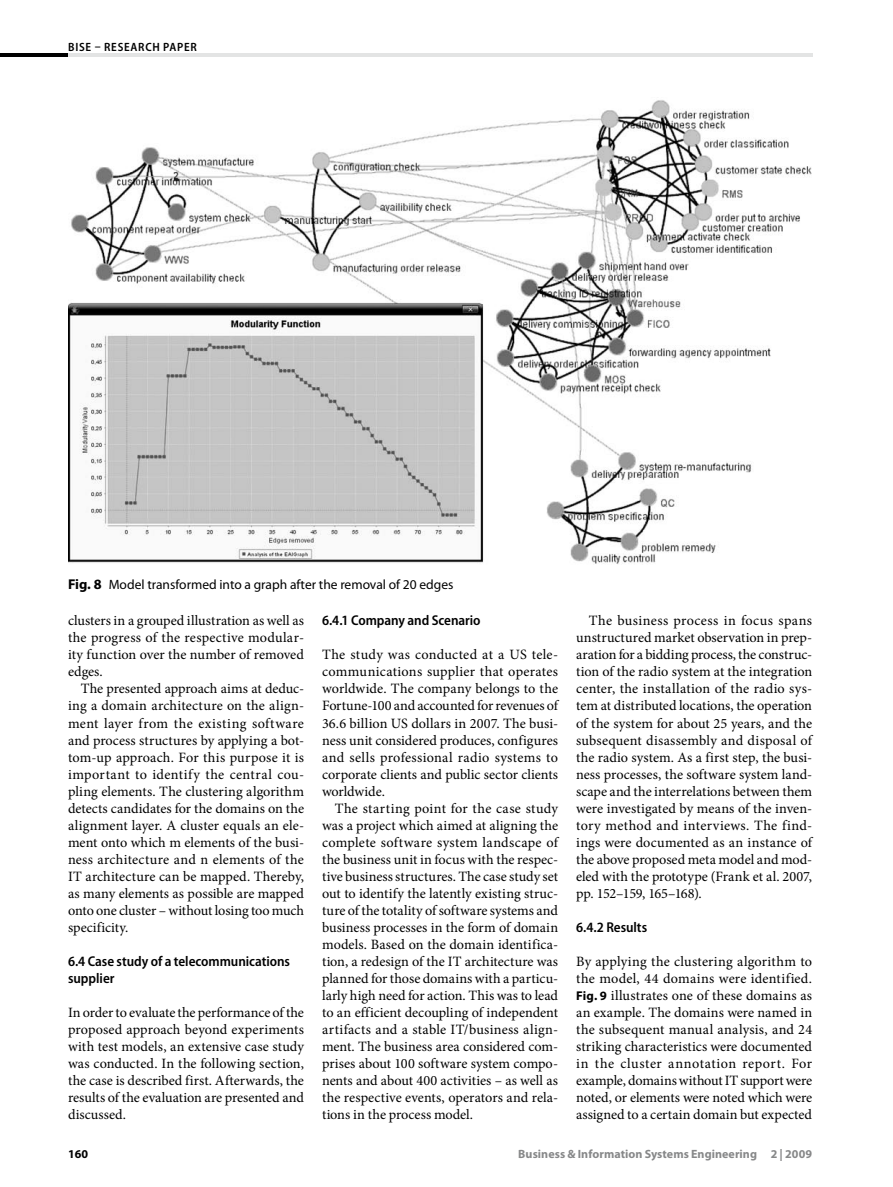
<style>
.page{position:relative;width:893px;height:1187px;background:#fff}
.page>*{position:absolute;margin:0;border:0;box-sizing:border-box;transform-origin:0 0}
.acg_grundtext{font:14.25px/17px "Minion Pro";letter-spacing:-.005em;color:#000;text-align:justify}
.acg_grundtext_ohne{font:14.25px/17px "Minion Pro";letter-spacing:-.005em;color:#000;text-align:justify}
.fao_tabelle_grundtex{font:14.25px/17px "Minion Pro";color:#000;text-align:justify}
.acm_zwischenuebersch{font:600 semi-condensed 14.25px/17px "Myriad Pro";letter-spacing:-.005em;color:#000}
.acn_zwischenuebersch{font:600 semi-condensed 14.25px "Myriad Pro";letter-spacing:-.005em;color:#000}
.baa_bildunterschrift{font:13.5px "Myriad Pro";color:#000}
.t1{font:700 12px "Myriad Pro";letter-spacing:.005em;color:#878889}
.t2{font:600 semi-condensed 12px "Myriad Pro";letter-spacing:.06em;color:#000}
.t3{font:700 12px "Myriad Pro";color:#000}
.s1{font-weight:700;font-size:14.25px}
.s2{font-family:"Myriad Pro";font-weight:700;font-size:12.75px}
</style>
<div class="page">
<hr style="left:68px;top:53px;width:744px;height:4px;background:#e3e4e4">
<hr style="left:0;top:53px;width:68px;height:4px;background:#000">
<img style="left:68px;top:100px;width:744px;height:464px">
<p class="t2" style="left:68px;top:40px;width:130px">BISE – Research PAPER</p>
<p class="baa_bildunterschrift" style="left:68px;top:576px;width:387px"><span class="s1">Fig. 8</span> Model transformed into a graph after the removal of 20 edges</p>
<p class="fao_tabelle_grundtex" style="left:68px;top:612px;width:238px">clusters in a grouped illustration as well as the progress of the respective modular&shy;ity function over the number of removed edges.</p>
<p class="acg_grundtext" style="left:68px;top:680px;width:238px;text-indent:13px">The presented approach aims at deduc&shy;ing a domain architecture on the align&shy;ment layer from the existing software and process structures by applying a bot&shy;tom-up approach. For this purpose it is important to identify the central cou&shy;pling elements. The clustering algorithm detects candidates for the domains on the alignment layer. A cluster equals an ele&shy;ment onto which m elements of the busi&shy;ness architecture and n elements of the IT architecture can be mapped. Thereby, as many elements as possible are mapped onto one cluster – without losing too much specificity.</p>
<p class="acm_zwischenuebersch" style="left:68px;top:952px;width:223px">6.4 Case study of a telecommunications supplier</p>
<p class="acg_grundtext_ohne" style="left:68px;top:1003px;width:238px">In order to evaluate the performance of the proposed approach beyond experiments with test models, an extensive case study was conducted. In the following section, the case is described first. Afterwards, the results of the evaluation are presented and discussed.</p>
<p class="acn_zwischenuebersch" style="left:322px;top:612px;width:160px">6.4.1 Company and Scenario</p>
<p class="acg_grundtext_ohne" style="left:322px;top:646px;width:238px">The study was conducted at a US tele&shy;communications supplier that operates worldwide. The company belongs to the Fortune-100 and accounted for revenues of 36.6 billion US dollars in 2007. The busi&shy;ness unit considered produces, configures and sells professional radio systems to corporate clients and public sector clients worldwide.</p>
<p class="acg_grundtext" style="left:322px;top:799px;width:238px;text-indent:13px">The starting point for the case study was a project which aimed at aligning the complete software system landscape of the business unit in focus with the respec&shy;tive business structures. The case study set out to identify the latently existing struc&shy;ture of the totality of software systems and business processes in the form of domain models. Based on the domain identifica&shy;tion, a redesign of the IT architecture was planned for those domains with a particu&shy;larly high need for action. This was to lead to an efficient decoupling of independent artifacts and a stable IT/business align&shy;ment. The business area considered com&shy;prises about 100 software system compo&shy;nents and about 400 activities – as well as the respective events, operators and rela&shy;tions in the process model.</p>
<p class="acg_grundtext" style="left:576px;top:612px;width:238px;text-indent:13px">The business process in focus spans unstructured market observation in prep&shy;aration for a bidding process, the construc&shy;tion of the radio system at the integration center, the installation of the radio sys&shy;tem at distributed locations, the operation of the system for about 25 years, and the subsequent disassembly and disposal of the radio system. As a first step, the busi&shy;ness processes, the software system land&shy;scape and the interrelations between them were investigated by means of the inven&shy;tory method and interviews. The find&shy;ings were documented as an instance of the above proposed meta model and mod&shy;eled with the prototype (Frank et al. 2007, pp. 152–159, 165–168).</p>
<p class="acn_zwischenuebersch" style="left:576px;top:919px;width:73px">6.4.2 Results</p>
<p class="acg_grundtext_ohne" style="left:576px;top:952px;width:238px">By applying the clustering algorithm to the model, 44 domains were identified.<br><span class="s2">Fig. 9</span> illustrates one of these domains as an example. The domains were named in the subsequent manual analysis, and 24 striking characteristics were documented in the cluster annotation report. For example, domains without IT support were noted, or elements were noted which were assigned to a certain domain but expected</p>
<p class="t3" style="left:68px;top:1145px;width:21px">160</p>
<p class="t1" style="left:518px;top:1145px;width:295px">Business &amp; Information Systems Engineering 2 | 2009</p>
</div>
